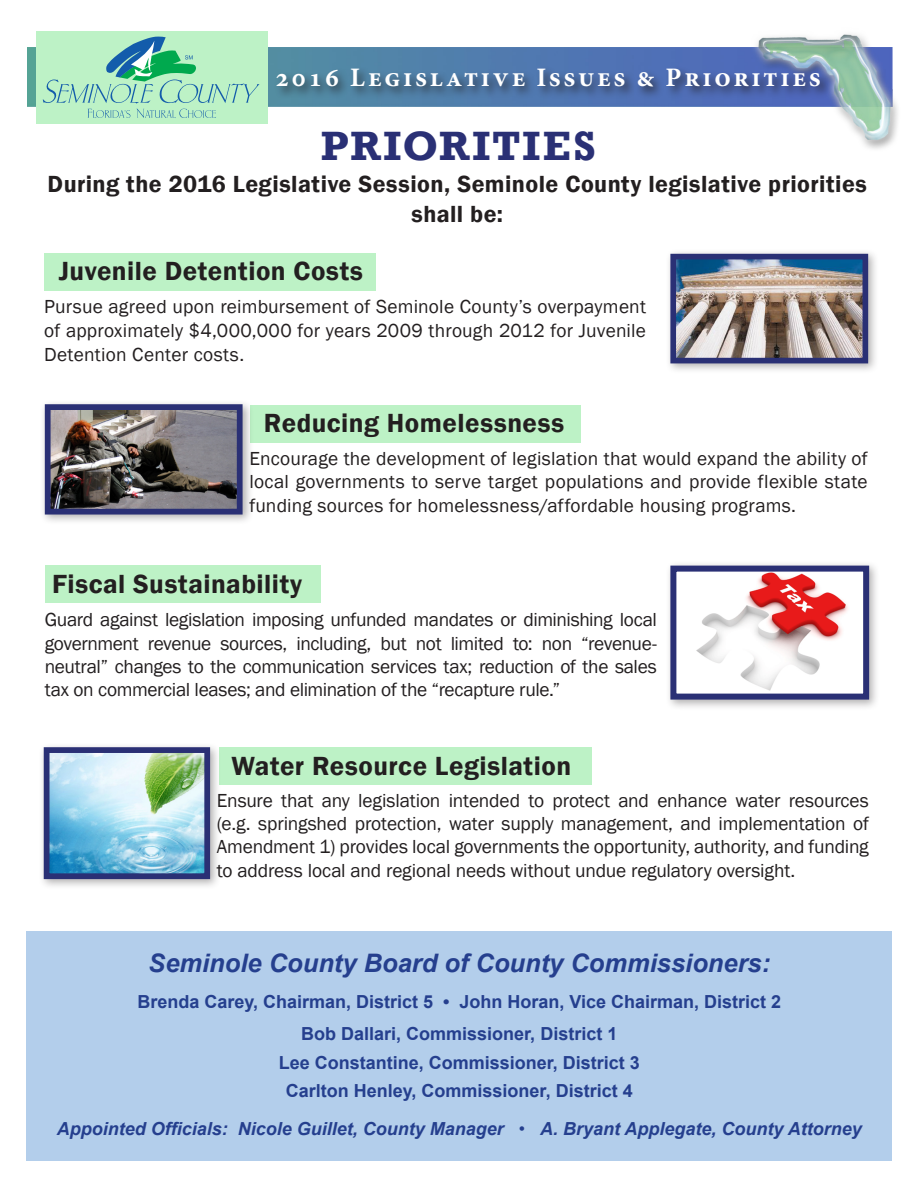
<style>
.page{position:relative;width:918px;height:1188px;background:#fff}
.page>*{position:absolute;margin:0;border:0;box-sizing:border-box;transform-origin:0 0}
.t1{font:700 42px "Rockwell";letter-spacing:.045em;color:#2a3075}
.t2{font:600 27px "Franklin Gothic";letter-spacing:.02em;color:#231f20}
.t3{font:700 26.7px "Minion Pro";letter-spacing:.1em;color:#fff}
.t4{font:italic 700 25.5px "Arial";color:#253f8e}
.t5{font:600 24px "Franklin Gothic";letter-spacing:.02em;color:#231f20}
.t6{font:19.35px/23.2px "Franklin Gothic";color:#231f20;text-align:justify}
.t7{font:700 18px "Arial";color:#253f8e}
.t8{font:italic 700 18px "Arial";color:#253f8e}
.s1{font-weight:400}
</style>
<div class="page">
<div style="left:26px;top:932px;width:866px;height:229px;background:#b3ceeb"></div>
<img style="left:27px;top:31px;width:871px;height:118px">
<div style="left:274px;top:66px;width:558px;height:34px;background:#231f20;opacity:.75"></div>
<div style="left:36px;top:31px;width:231px;height:92px;background:#bdf2c6"></div>
<div style="left:45px;top:566px;width:276px;height:37px;background:#bdf2c6"></div>
<div style="left:665px;top:560px;width:215px;height:150px;background:#231f20;opacity:.35"></div>
<img style="left:677px;top:573px;width:185px;height:120px">
<div style="left:670px;top:566px;width:199px;height:134px;border:6px solid #2a3075"></div>
<svg style="left:88px;top:109px;width:42px;height:9px"></svg>
<svg style="left:137px;top:109px;width:79px;height:9px"></svg>
<svg style="left:43px;top:37px;width:217px;height:66px"></svg>
<div style="left:219px;top:747px;width:372px;height:37px;background:#bdf2c6"></div>
<div style="left:44px;top:254px;width:332px;height:37px;background:#bdf2c6"></div>
<div style="left:665px;top:248px;width:214px;height:127px;background:#231f20;opacity:.35"></div>
<img style="left:677px;top:261px;width:184px;height:95px">
<div style="left:670px;top:254px;width:198px;height:109px;border:6px solid #2a3075"></div>
<div style="left:38px;top:742px;width:183px;height:148px;background:#231f20;opacity:.35"></div>
<img style="left:51px;top:754px;width:152px;height:118px">
<div style="left:44px;top:747px;width:166px;height:132px;border:6px solid #2a3075"></div>
<div style="left:250px;top:406px;width:331px;height:37px;background:#bdf2c6"></div>
<div style="left:39px;top:399px;width:215px;height:127px;background:#231f20;opacity:.35"></div>
<img style="left:52px;top:411px;width:184px;height:97px">
<div style="left:45px;top:404px;width:198px;height:111px;border:6px solid #2a3075"></div>
<p class="t3" style="left:275px;top:59px;width:547px">2016 Legislative Issues &amp; Priorities</p>
<p class="t1" style="left:321px;top:121px;width:277px">PRIORITIES</p>
<p class="t5" style="left:48px;top:170px;width:821px">During the 2016 Legislative Session, Seminole County legislative priorities</p>
<p class="t5" style="left:411px;top:199px;width:93px">shall be:</p>
<p class="t2" style="left:59px;top:255px;width:306px">Juvenile Detention Costs</p>
<p class="t6" style="left:44px;top:295px;width:603px;line-height:24px">Pursue agreed upon reimbursement of Seminole County’s overpayment of approximately $4,000,000 for years 2009 through 2012 for Juvenile Detention Center costs.</p>
<p class="t2" style="left:264px;top:406px;width:302px">Reducing Homelessness</p>
<p class="t6" style="left:249px;top:447px;width:620px">Encourage the development of legislation that would expand the ability of local governments to serve target populations and provide flexible state funding sources for homelessness/affordable housing programs.</p>
<p class="t2" style="left:52px;top:567px;width:252px">Fiscal Sustainability</p>
<p class="t6" style="left:45px;top:609px;width:614px">Guard against legislation imposing unfunded mandates or diminishing local government revenue sources, including, but not limited to: non “revenue&shy;neutral” changes to the communication services tax; reduction of the sales tax on commercial leases; and elimination of the “recapture rule.”</p>
<p class="t2" style="left:231px;top:749px;width:341px">Water Resource Legislation</p>
<p class="t6" style="left:217px;top:789px;width:654px">Ensure that any legislation intended to protect and enhance water resources (e.g. springshed protection, water supply management, and implementation of Amendment 1) provides local governments the opportunity, authority, and funding to address local and regional needs without undue regulatory oversight.</p>
<p class="t4" style="left:148px;top:946px;width:623px">Seminole County Board of County Commissioners:</p>
<p class="t7" style="left:137px;top:989px;width:645px">Brenda Carey, Chairman, District 5 • John Horan, Vice Chairman, District 2</p>
<p class="t7" style="left:301px;top:1022px;width:318px">Bob Dallari, Commissioner, District 1</p>
<p class="t7" style="left:279px;top:1050px;width:363px">Lee Constantine, Commissioner, District 3</p>
<p class="t7" style="left:286px;top:1079px;width:348px">Carlton Henley, Commissioner, District 4</p>
<p class="t8" style="left:57px;top:1117px;width:807px">Appointed Officials: Nicole Guillet, County Manager <span class="s1">•</span> A. Bryant Applegate, County Attorney</p>
</div>
